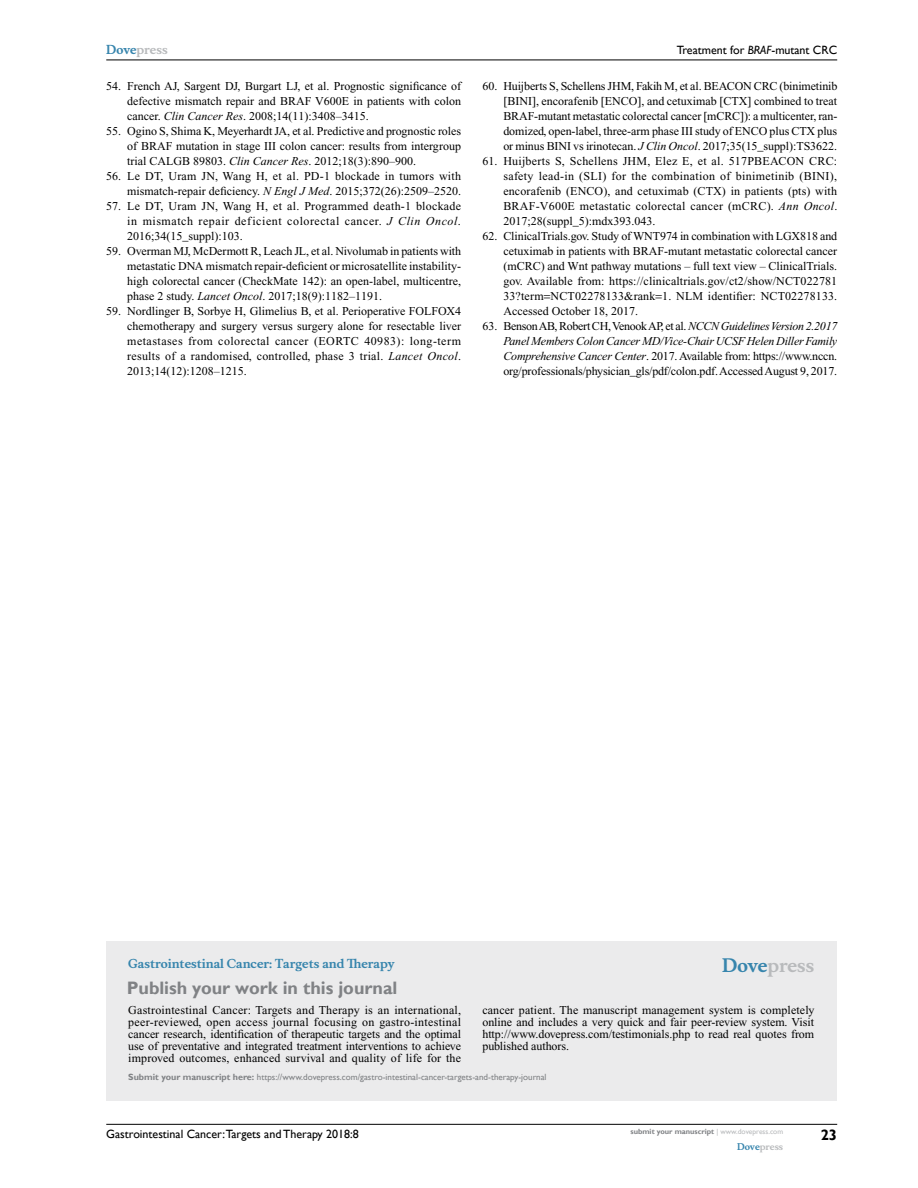
<style>
.page{position:relative;width:918px;height:1188px;background:#fff}
.page>*{position:absolute;margin:0;border:0;box-sizing:border-box;transform-origin:0 0}
.t1{font:700 18px "Gill Sans";color:#808285}
.t2{font:700 18px "Musee";color:#b8babc}
.t3{font:700 15px "Gill Sans";color:#000}
.t4{font:12px/15px "Times New Roman";color:#000;text-align:justify}
.t5{font:12px "Gill Sans";color:#000}
.t6{font:700 12px "Musee";color:#3785ad}
.t7{font:700 12px "Musee";color:#b8babc}
.t8{font:9px "Gill Sans";color:#808285}
.t9{font:700 9px "Musee";color:#b8babc}
.t10{font:700 7.5px "Gill Sans";color:#808285}
.s1{color:#3785ad}
.s2{font-style:italic}
.s3{font-weight:700}
.s4{font-weight:400;color:#b8babc}
</style>
<div class="page">
<div style="left:106px;top:941px;width:731px;height:159px;background:#ebebec"></div>
<hr style="left:106px;top:1124px;width:731px;height:1px;background:#000">
<hr style="left:106px;top:60px;width:731px;height:1px;background:#000">
<p class="t7" style="left:106px;top:43px;width:63px"><span class="s1">Dove</span>press</p>
<p class="t4" style="left:127px;top:79px;width:335px;text-indent:-21px">54. French AJ, Sargent DJ, Burgart LJ, et al. Prognostic significance of defective mismatch repair and BRAF V600E in patients with colon cancer. <span class="s2">Clin Cancer Res</span>. 2008;14(11):3408–3415.</p>
<p class="t4" style="left:127px;top:124px;width:335px;text-indent:-21px">55. Ogino S, Shima K, Meyerhardt JA, et al. Predictive and prognostic roles of BRAF mutation in stage III colon cancer: results from intergroup trial CALGB 89803. <span class="s2">Clin Cancer Res</span>. 2012;18(3):890–900.</p>
<p class="t4" style="left:106px;top:169px;width:356px;text-align:right">56. Le DT, Uram JN, Wang H, et al. PD-1 blockade in tumors with mismatch-repair deficiency. <span class="s2">N Engl J Med</span>. 2015;372(26):2509–2520.</p>
<p class="t4" style="left:127px;top:199px;width:335px;text-indent:-21px">57. Le DT, Uram JN, Wang H, et al. Programmed death-1 blockade in mismatch repair deficient colorectal cancer. <span class="s2">J Clin Oncol</span>.<br>2016;34(15_suppl):103.</p>
<p class="t4" style="left:127px;top:244px;width:335px;text-indent:-21px">59. Overman MJ, McDermott R, Leach JL, et al. Nivolumab in patients with metastatic DNA mismatch repair-deficient or microsatellite instability&shy;high colorectal cancer (CheckMate 142): an open-label, multicentre, phase 2 study. <span class="s2">Lancet Oncol</span>. 2017;18(9):1182–1191.</p>
<p class="t4" style="left:127px;top:304px;width:335px;text-indent:-21px">59. Nordlinger B, Sorbye H, Glimelius B, et al. Perioperative FOLFOX4 chemotherapy and surgery versus surgery alone for resectable liver metastases from colorectal cancer (EORTC 40983): long-term results of a randomised, controlled, phase 3 trial. <span class="s2">Lancet Oncol</span>.<br>2013;14(12):1208–1215.</p>
<p class="t5" style="left:677px;top:43px;width:162px">Treatment for <span class="s2">BRAF</span>-mutant CRC</p>
<p class="t4" style="left:503px;top:79px;width:336px;text-indent:-21px">60. Huijberts S, Schellens JHM, Fakih M, et al. BEACON CRC (binimetinib [BINI], encorafenib [ENCO], and cetuximab [CTX] combined to treat BRAF-mutant metastatic colorectal cancer [mCRC]): a multicenter, ran&shy;domized, open-label, three-arm phase III study of ENCO plus CTX plus or minus BINI vs irinotecan. <span class="s2">J Clin Oncol</span>. 2017;35(15_suppl):TS3622.</p>
<p class="t4" style="left:503px;top:154px;width:335px;text-indent:-21px">61. Huijberts S, Schellens JHM, Elez E, et al. 517PBEACON CRC: safety lead-in (SLI) for the combination of binimetinib (BINI), encorafenib (ENCO), and cetuximab (CTX) in patients (pts) with BRAF-V600E metastatic colorectal cancer (mCRC). <span class="s2">Ann Oncol</span>.<br>2017;28(suppl_5):mdx393.043.</p>
<p class="t4" style="left:503px;top:229px;width:335px;text-indent:-21px">62. ClinicalTrials.gov. Study of WNT974 in combination with LGX818 and cetuximab in patients with BRAF-mutant metastatic colorectal cancer (mCRC) and Wnt pathway mutations – full text view – ClinicalTrials. gov. Available from: https://clinicaltrials.gov/ct2/show/NCT022781<br>33?term NCT02278133&amp;rank 1. NLM identifier: NCT02278133.<br>Accessed October 18, 2017.</p>
<p class="t4" style="left:503px;top:319px;width:335px;text-indent:-21px">63. Benson AB, Robert CH, Venook AP, et al. <span class="s2">NCCN Guidelines Version 2.2017<br>Panel Members Colon Cancer MD/Vice-Chair UCSF Helen Diller Family Comprehensive Cancer Center</span>. 2017. Available from: https://www.nccn. org/professionals/physician_gls/pdf/colon.pdf. Accessed August 9, 2017.</p>
<p class="t6" style="left:128px;top:956px;width:268px">Gastrointestinal Cancer: Targets and Therapy</p>
<h1 class="t1" style="left:127px;top:977px;width:272px">Publish your work in this journal</h1>
<h1 class="t2" style="left:722px;top:955px;width:94px"><span class="s1">Dove</span>press</h1>
<p class="t4" style="left:128px;top:1004px;width:334px;line-height:12px">Gastrointestinal Cancer: Targets and Therapy is an international, peer-reviewed, open access journal focusing on gastro-intestinal cancer research, identification of therapeutic targets and the optimal use of preventative and integrated treatment interventions to achieve improved outcomes, enhanced survival and quality of life for the</p>
<p class="t4" style="left:482px;top:1004px;width:334px;line-height:12px">cancer patient. The manuscript management system is completely online and includes a very quick and fair peer-review system. Visit http://www.dovepress.com/testimonials.php to read real quotes from published authors.</p>
<p class="t8" style="left:128px;top:1072px;width:420px"><span class="s3">Submit your manuscript here:</span> https://www.dovepress.com/gastro-intestinal-cancer-targets-and-therapy-journal</p>
<p class="t5" style="left:106px;top:1127px;width:254px">Gastrointestinal Cancer:Targets and Therapy 2018:8</p>
<p class="t10" style="left:631px;top:1127px;width:154px">submit your manuscript <span class="s4">| www.dovepress.com</span></p>
<p class="t9" style="left:737px;top:1141px;width:48px"><span class="s1">Dove</span>press</p>
<p class="t3" style="left:821px;top:1126px;width:18px">23</p>
</div>
